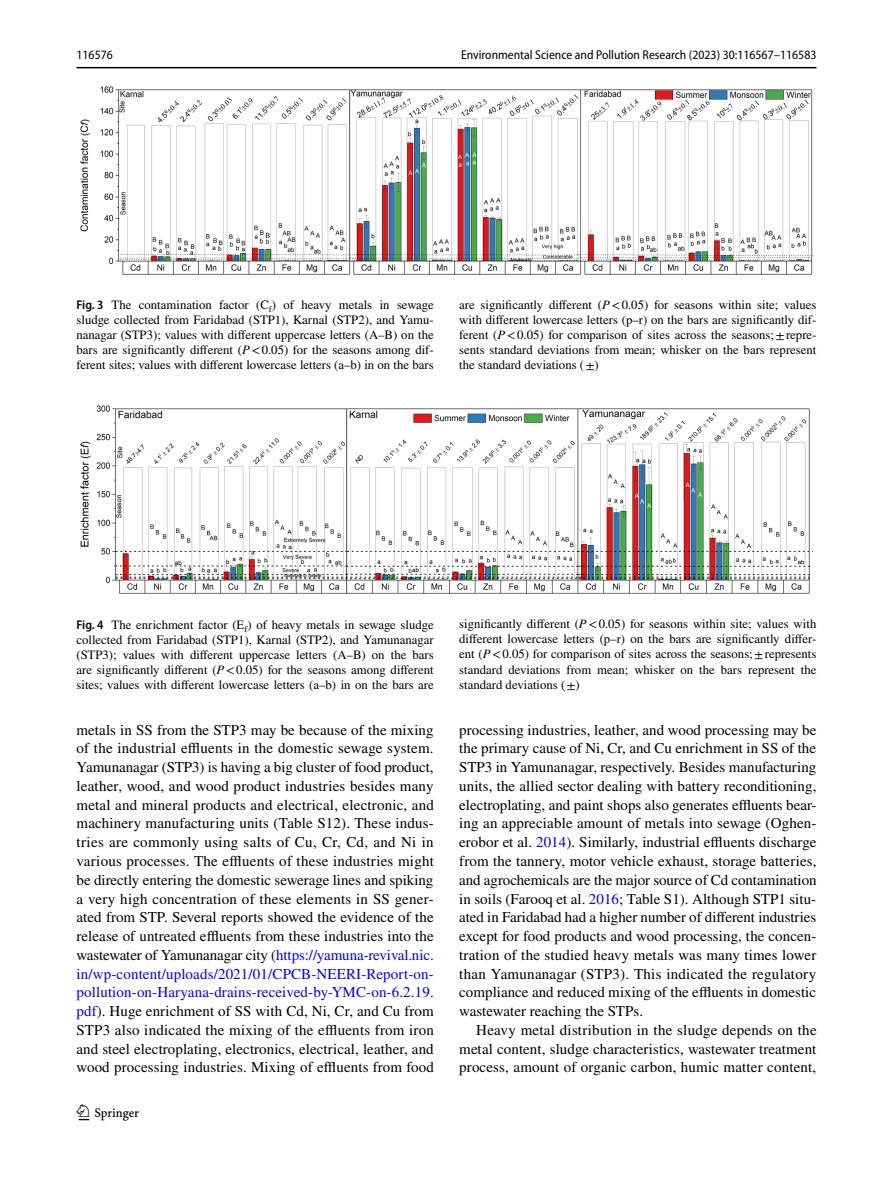
<style>
.page{position:relative;width:893px;height:1187px;background:#fff}
.page>*{position:absolute;margin:0;border:0;box-sizing:border-box;transform-origin:0 0}
.t1{font:22.5px "Springnew Regular 2";color:#000}
.t2{font:15px/18.8px "STIX";letter-spacing:.005em;color:#000;text-align:justify}
.t3{font:12.75px/15px "STIX";color:#000;text-align:justify}
.t4{font:semi-condensed 12.75px "Myriad Pro";color:#000}
.s1{font-family:"Myriad Pro";font-weight:600;font-stretch:semi-condensed}
.s2{font-style:italic}
.s3{color:#00f}
</style>
<div class="page">
<hr style="left:77px;top:67px;width:739px;height:1px;background:#000">
<img style="left:81px;top:87px;width:731px;height:187px">
<img style="left:81px;top:406px;width:731px;height:187px">
<p class="t4" style="left:77px;top:48px;width:38px">116576</p>
<p class="t4" style="left:461px;top:48px;width:357px">Environmental Science and Pollution Research (2023) 30:116567–116583</p>
<p class="t3" style="left:77px;top:298px;width:359px"><span class="s1">Fig. 3</span> The contamination factor (C<sub>f</sub>) of heavy metals in sewage sludge collected from Faridabad (STP1), Karnal (STP2), and Yamu&shy;nanagar (STP3); values with different uppercase letters (A–B) on the bars are significantly different (<span class="s2">P</span>&lt;0.05) for the seasons among dif&shy;ferent sites; values with different lowercase letters (a–b) in on the bars</p>
<p class="t3" style="left:459px;top:298px;width:359px">are significantly different (<span class="s2">P</span>&lt;0.05) for seasons within site; values with different lowercase letters (p–r) on the bars are significantly dif&shy;ferent (<span class="s2">P</span>&lt;0.05) for comparison of sites across the seasons;±repre&shy;sents standard deviations from mean; whisker on the bars represent the standard deviations (±)</p>
<p class="t3" style="left:77px;top:617px;width:359px"><span class="s1">Fig. 4</span> The enrichment factor (E<sub>f</sub>) of heavy metals in sewage sludge collected from Faridabad (STP1), Karnal (STP2), and Yamunanagar (STP3); values with different uppercase letters (A–B) on the bars are significantly different (<span class="s2">P</span>&lt;0.05) for the seasons among different sites; values with different lowercase letters (a–b) in on the bars are</p>
<p class="t3" style="left:459px;top:617px;width:359px">significantly different (<span class="s2">P</span>&lt;0.05) for seasons within site; values with different lowercase letters (p–r) on the bars are significantly differ&shy;ent (<span class="s2">P</span>&lt;0.05) for comparison of sites across the seasons;±represents standard deviations from mean; whisker on the bars represent the standard deviations (±)</p>
<p class="t2" style="left:77px;top:721px;width:359px">metals in SS from the STP3 may be because of the mixing of the industrial effluents in the domestic sewage system.<br>Yamunanagar (STP3) is having a big cluster of food product, leather, wood, and wood product industries besides many metal and mineral products and electrical, electronic, and machinery manufacturing units (Table S12). These indus&shy;tries are commonly using salts of Cu, Cr, Cd, and Ni in various processes. The effluents of these industries might be directly entering the domestic sewerage lines and spiking a very high concentration of these elements in SS gener&shy;ated from STP. Several reports showed the evidence of the release of untreated effluents from these industries into the wastewater of Yamunanagar city (<span class="s3">https://yamuna-revival.nic. in/wp-content/uploads/2021/01/CPCB-NEERI-Report-on&shy;pollution-on-Haryana-drains-received-by-YMC-on-6.2.19. pdf</span>). Huge enrichment of SS with Cd, Ni, Cr, and Cu from STP3 also indicated the mixing of the effluents from iron and steel electroplating, electronics, electrical, leather, and wood processing industries. Mixing of effluents from food</p>
<p class="t2" style="left:459px;top:721px;width:359px">processing industries, leather, and wood processing may be the primary cause of Ni, Cr, and Cu enrichment in SS of the STP3 in Yamunanagar, respectively. Besides manufacturing units, the allied sector dealing with battery reconditioning, electroplating, and paint shops also generates effluents bear&shy;ing an appreciable amount of metals into sewage (Oghen&shy;erobor et al. <span class="s3">2014</span>). Similarly, industrial effluents discharge from the tannery, motor vehicle exhaust, storage batteries, and agrochemicals are the major source of Cd contamination in soils (Farooq et al. <span class="s3">2016</span>; Table S1). Although STP1 situ&shy;ated in Faridabad had a higher number of different industries except for food products and wood processing, the concen&shy;tration of the studied heavy metals was many times lower than Yamunanagar (STP3). This indicated the regulatory compliance and reduced mixing of the effluents in domestic wastewater reaching the STPs.</p>
<p class="t2" style="left:459px;top:1021px;width:359px;text-indent:17px">Heavy metal distribution in the sludge depends on the metal content, sludge characteristics, wastewater treatment process, amount of organic carbon, humic matter content,</p>
<h1 class="t1" style="left:79px;top:1104px;width:62px">1 3</h1>
</div>
